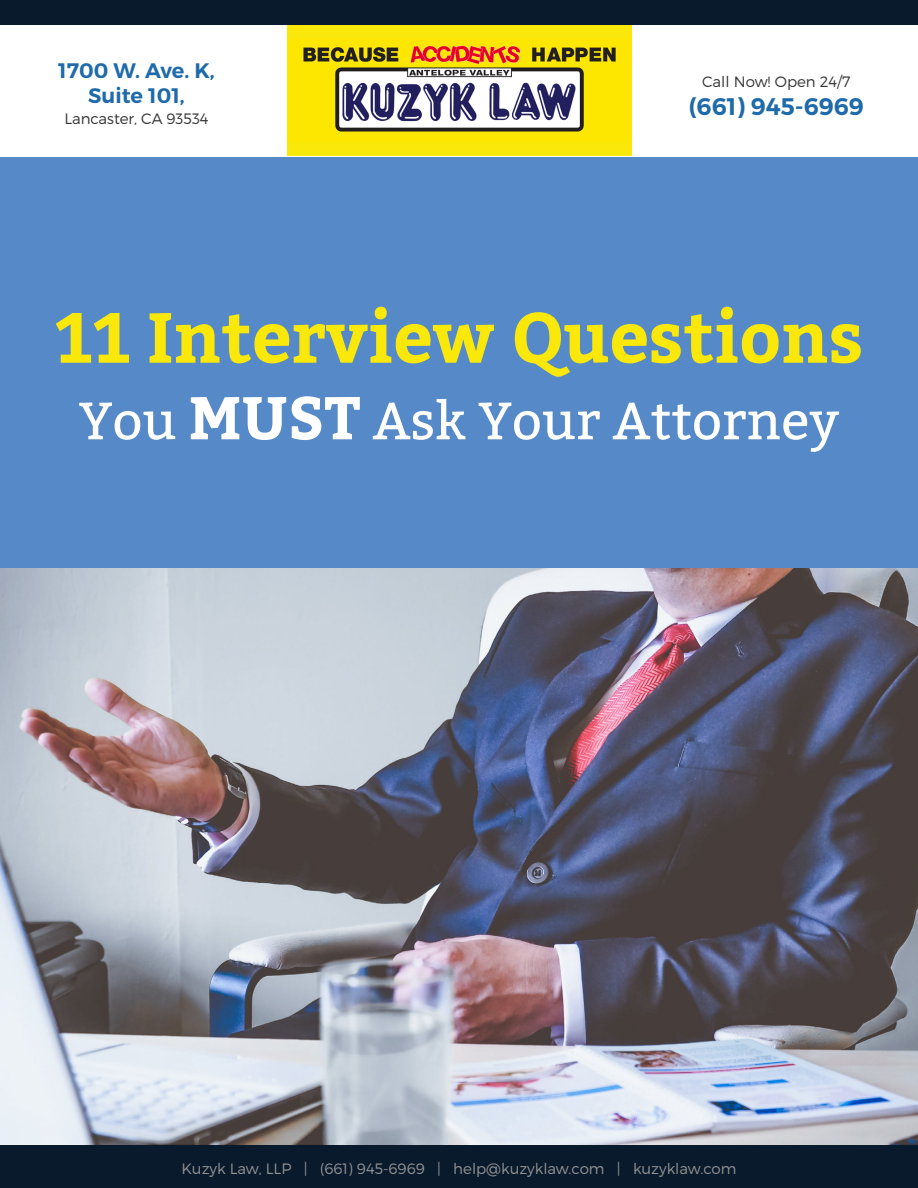
<style>
.page{position:relative;width:918px;height:1188px;background:#fff}
.page>*{position:absolute;margin:0;border:0;box-sizing:border-box;transform-origin:0 0}
.t1{font:700 70.5px "Bitter";color:#f9e809}
.t2{font:52.5px "Bitter";color:#fff}
.t3{font:600 24px "Montserrat";color:#1e6aaa}
.t4{font:600 21px/25.2px "Montserrat";color:#1e6aaa;text-align:center}
.t5{font:300 15px "Montserrat";color:#939393}
.t6{font:300 15px "Montserrat";color:#323332}
.s1{font-weight:700;font-size:60px}
</style>
<div class="page">
<div style="left:0;top:1144px;width:918px;height:44px;background:#091a2c"></div>
<div style="left:287px;top:25px;width:344px;height:131px;background:#f9e809"></div>
<div style="left:0;top:157px;width:918px;height:411px;background:#5689c7"></div>
<div style="left:0;top:0;width:918px;height:25px;background:#091a2c"></div>
<img style="left:303px;top:45px;width:313px;height:87px">
<img style="left:0;top:569px;width:918px;height:575px">
<h3 class="t4" style="left:58px;top:59px;width:158px">1700 W. Ave. K,<br>Suite 101,</h3>
<p class="t6" style="left:64px;top:112px;width:146px">Lancaster, CA 93534</p>
<p class="t6" style="left:702px;top:74px;width:150px">Call Now! Open 24/7</p>
<h3 class="t3" style="left:689px;top:97px;width:177px">(661) 945-6969</h3>
<h1 class="t1" style="left:55px;top:307px;width:810px">11 Interview Questions</h1>
<h2 class="t2" style="left:79px;top:399px;width:762px">You <span class="s1">MUST</span> Ask Your Attorney</h2>
<p class="t5" style="left:181px;top:1161px;width:557px">Kuzyk Law, LLP | (661) 945-6969 | help@kuzyklaw.com | kuzyklaw.com</p>
</div>
